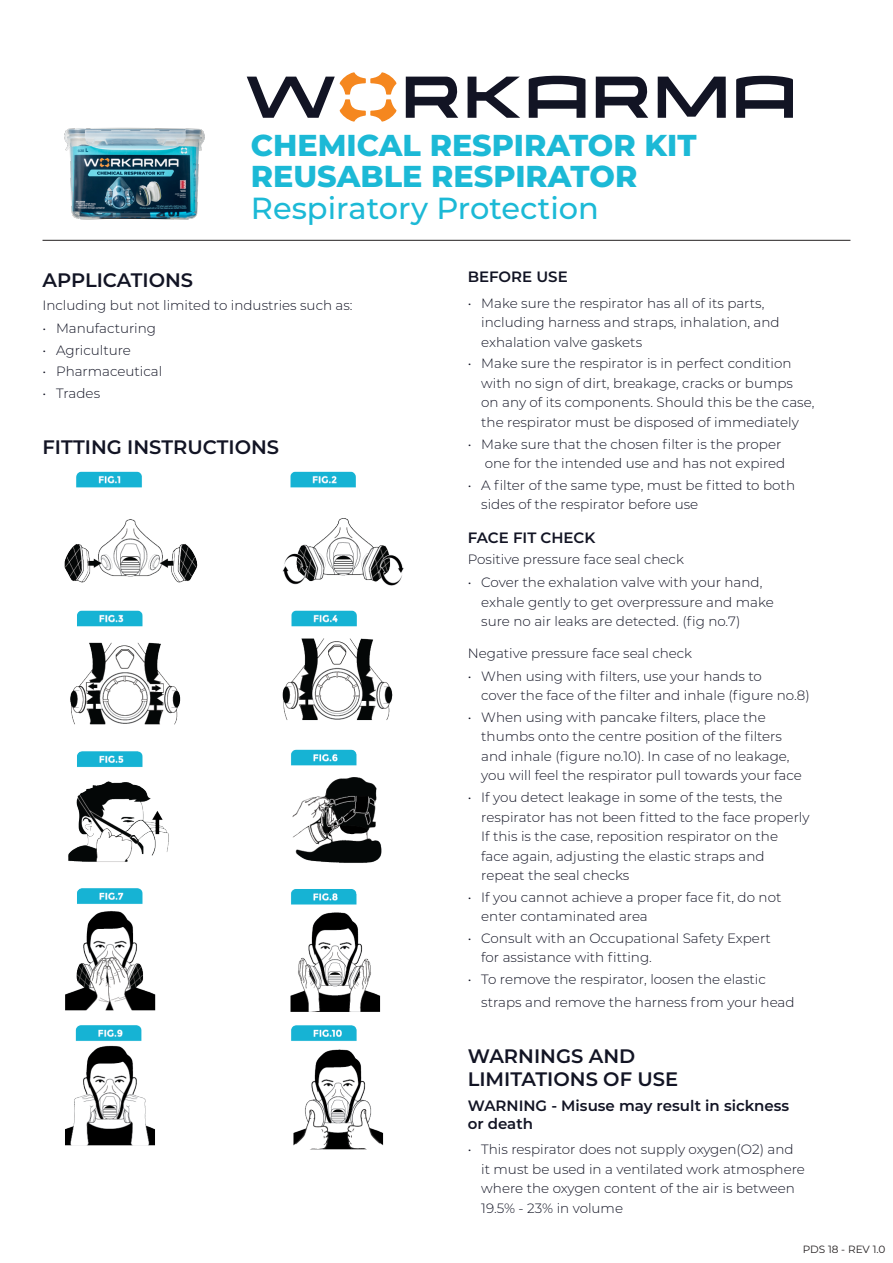
<style>
.page{position:relative;width:893px;height:1263px;background:#fff}
.page>*{position:absolute;margin:0;border:0;box-sizing:border-box;transform-origin:0 0}
.t1{font:500 30.45px "Montserrat";color:#1cb9d6}
.t2{font:800 30.15px "Montserrat";color:#1cb9d6}
.Headings{font:600 19.5px/22.5px "Montserrat";color:#121424}
.Sub_Heading{font:600 15px/18px "Montserrat";color:#121424}
.Body_Page_2{font:300 13.5px/19.5px "Montserrat";color:#121424}
.t3{font:10.5px "Montserrat";color:#231f20}
</style>
<div class="page">
<hr style="left:43px;top:240px;width:807px;height:1px;background:#231f20">
<svg style="left:406px;top:77px;width:53px;height:41px"></svg>
<svg style="left:468px;top:77px;width:52px;height:41px"></svg>
<svg style="left:596px;top:77px;width:53px;height:41px"></svg>
<svg style="left:658px;top:77px;width:68px;height:41px"></svg>
<svg style="left:529px;top:76px;width:56px;height:42px"></svg>
<svg style="left:736px;top:76px;width:57px;height:42px"></svg>
<svg style="left:247px;top:72px;width:150px;height:50px"></svg>
<img style="left:64px;top:471px;width:134px;height:675px">
<img style="left:282px;top:471px;width:122px;height:679px">
<img style="left:64px;top:127px;width:141px;height:93px">
<p class="t2" style="left:251px;top:123px;width:447px">CHEMICAL RESPIRATOR KIT</p>
<p class="t2" style="left:251px;top:154px;width:388px">REUSABLE RESPIRATOR</p>
<p class="t1" style="left:251px;top:187px;width:350px">Respiratory Protection</p>
<p class="Headings" style="left:43px;top:268px;width:152px">APPLICATIONS</p>
<p class="Body_Page_2" style="left:43px;top:295px;width:312px">Including but not limited to industries such as:</p>
<p class="Body_Page_2" style="left:43px;top:318px;width:115px">• Manufacturing</p>
<p class="Body_Page_2" style="left:43px;top:340px;width:90px">• Agriculture</p>
<p class="Body_Page_2" style="left:43px;top:361px;width:121px">• Pharmaceutical</p>
<p class="Body_Page_2" style="left:43px;top:383px;width:59px">• Trades</p>
<p class="Headings" style="left:43px;top:435px;width:238px">FITTING INSTRUCTIONS</p>
<p class="Sub_Heading" style="left:468px;top:267px;width:102px">BEFORE USE</p>
<p class="Body_Page_2" style="left:481px;top:293px;width:300px;text-indent:-14px">• Make sure the respirator has all of its parts, including harness and straps, inhalation, and exhalation valve gaskets</p>
<p class="Body_Page_2" style="left:481px;top:353px;width:335px;text-indent:-14px">• Make sure the respirator is in perfect condition with no sign of dirt, breakage, cracks or bumps<br>on any of its components. Should this be the case, the respirator must be disposed of immediately</p>
<p class="Body_Page_2" style="left:468px;top:433px;width:319px;text-align:right">• Make sure that the chosen filter is the proper one for the intended use and has not expired</p>
<p class="Body_Page_2" style="left:481px;top:475px;width:315px;text-indent:-14px">• A filter of the same type, must be fitted to both sides of the respirator before use</p>
<p class="Sub_Heading" style="left:468px;top:528px;width:129px">FACE FIT CHECK</p>
<p class="Body_Page_2" style="left:468px;top:549px;width:218px">Positive pressure face seal check</p>
<p class="Body_Page_2" style="left:481px;top:572px;width:294px;text-indent:-14px">• Cover the exhalation valve with your hand, exhale gently to get overpressure and make sure no air leaks are detected. (fig no.7)</p>
<p class="Body_Page_2" style="left:468px;top:643px;width:226px">Negative pressure face seal check</p>
<p class="Body_Page_2" style="left:481px;top:666px;width:330px;text-indent:-14px">• When using with filters, use your hands to<br>cover the face of the filter and inhale (figure no.8)</p>
<p class="Body_Page_2" style="left:481px;top:707px;width:322px;text-indent:-14px">• When using with pancake filters, place the thumbs onto the centre position of the filters and inhale (figure no.10). In case of no leakage, you will feel the respirator pull towards your face</p>
<p class="Body_Page_2" style="left:481px;top:787px;width:330px;text-indent:-14px">• If you detect leakage in some of the tests, the respirator has not been fitted to the face properly If this is the case, reposition respirator on the<br>face again, adjusting the elastic straps and repeat the seal checks</p>
<p class="Body_Page_2" style="left:481px;top:887px;width:302px;text-indent:-14px">• If you cannot achieve a proper face fit, do not enter contaminated area</p>
<p class="Body_Page_2" style="left:481px;top:928px;width:291px;text-indent:-14px">• Consult with an Occupational Safety Expert for assistance with fitting.</p>
<p class="Body_Page_2" style="left:481px;top:967px;width:315px;line-height:22.5px;text-indent:-14px">• To remove the respirator, loosen the elastic straps and remove the harness from your head</p>
<p class="Headings" style="left:468px;top:1044px;width:212px">WARNINGS AND<br>LIMITATIONS OF USE</p>
<p class="Sub_Heading" style="left:468px;top:1096px;width:323px">WARNING - Misuse may result in sickness or death</p>
<p class="Body_Page_2" style="left:481px;top:1139px;width:325px;text-indent:-14px">• This respirator does not supply oxygen(O2) and it must be used in a ventilated work atmosphere where the oxygen content of the air is between 19.5% - 23% in volume</p>
<p class="t3" style="left:803px;top:1242px;width:84px">PDS 18 - REV 1.0</p>
</div>
